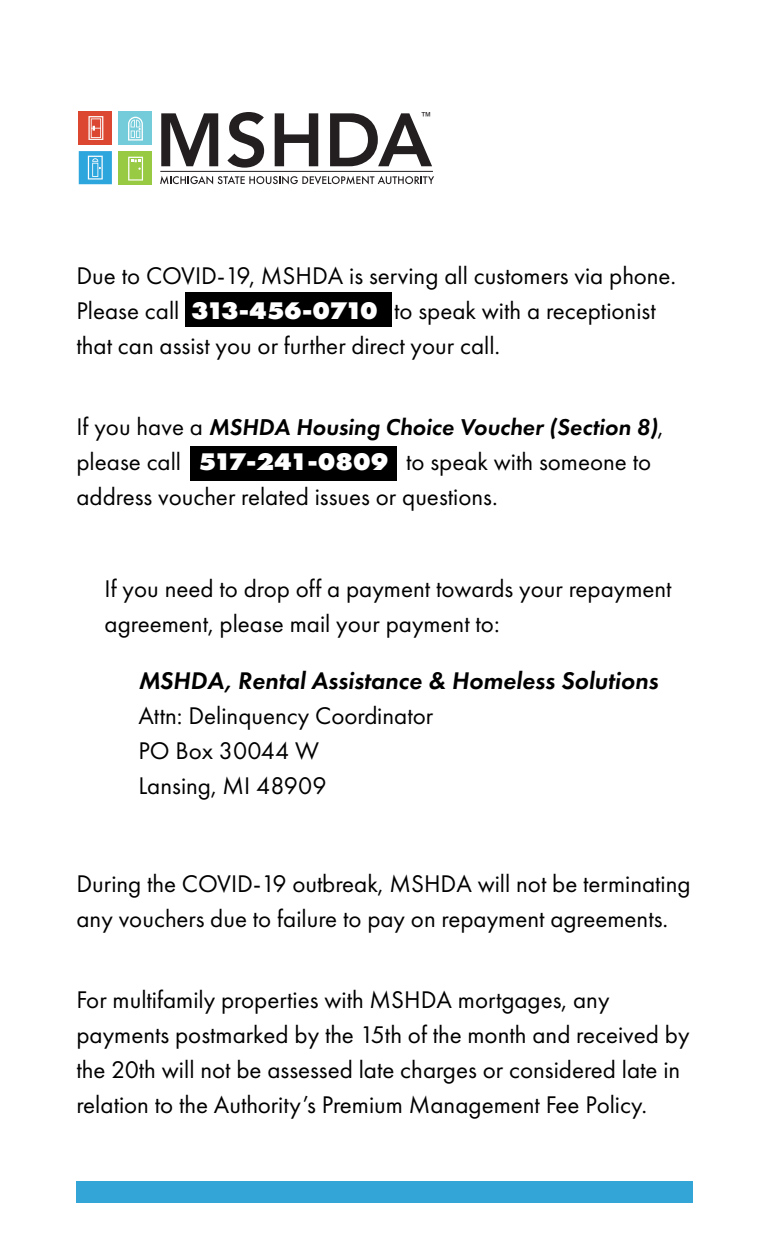
<style>
.page{position:relative;width:765px;height:1260px;background:#fff}
.page>*{position:absolute;margin:0;border:0;box-sizing:border-box;transform-origin:0 0}
.t1{font:25px/35px "Futura PT";color:#000}
.t2{font:italic 600 25px "Futura PT";color:#000}
.t3{font:italic 600 23.75px "Futura PT";color:#000}
.t4{font:11.12px "Arial";color:#231f20}
.s1{font-weight:800;color:#fff}
.s2{font-weight:400;font-style:normal;font-size:25px}
</style>
<div class="page">
<div style="left:186px;top:292px;width:206px;height:35px;background:#000"></div>
<div style="left:79px;top:111px;width:33px;height:33px;background:#db4731"></div>
<div style="left:119px;top:111px;width:33px;height:33px;background:#74cbd9"></div>
<div style="left:79px;top:151px;width:33px;height:33px;background:#2da5dd"></div>
<div style="left:119px;top:151px;width:33px;height:33px;background:#98ca43"></div>
<svg style="left:128px;top:117px;width:15px;height:24px"></svg>
<svg style="left:128px;top:157px;width:15px;height:24px"></svg>
<svg style="left:88px;top:156px;width:15px;height:23px"></svg>
<svg style="left:88px;top:116px;width:15px;height:24px"></svg>
<svg style="left:161px;top:113px;width:57px;height:53px"></svg>
<svg style="left:227px;top:112px;width:37px;height:56px"></svg>
<svg style="left:275px;top:113px;width:43px;height:53px"></svg>
<svg style="left:330px;top:113px;width:102px;height:53px"></svg>
<svg style="left:160px;top:176px;width:274px;height:9px"></svg>
<hr style="left:160px;top:171px;width:273px;height:1px;background:#231f20">
<div style="left:191px;top:446px;width:206px;height:34px;background:#000"></div>
<div style="left:77px;top:1181px;width:616px;height:22px;background:#33a5d6"></div>
<p class="t4" style="left:421px;top:108px;width:13px">™</p>
<p class="t1" style="left:77px;top:258px;width:601px">Due to COVID-19, MSHDA is serving all customers via phone.<br>Please call <span class="s1">313-456-0710</span> to speak with a receptionist that can assist you or further direct your call.</p>
<p class="t3" style="left:77px;top:412px;width:589px"><span class="s2">If you have a</span> MSHDA Housing Choice Voucher (Section 8)<span class="s2">,</span></p>
<p class="t1" style="left:77px;top:444px;width:576px">please call <span class="s1">517-241-0809</span> to speak with someone to address voucher related issues or questions.</p>
<p class="t1" style="left:105px;top:571px;width:568px">If you need to drop off a payment towards your repayment agreement, please mail your payment to:</p>
<p class="t2" style="left:138px;top:665px;width:521px">MSHDA, Rental Assistance &amp; Homeless Solutions</p>
<p class="t1" style="left:138px;top:698px;width:296px">Attn: Delinquency Coordinator</p>
<p class="t1" style="left:138px;top:733px;width:182px">PO Box 30044 W</p>
<p class="t1" style="left:138px;top:768px;width:190px">Lansing, MI 48909</p>
<p class="t1" style="left:77px;top:866px;width:616px">During the COVID-19 outbreak, MSHDA will not be terminating any vouchers due to failure to pay on repayment agreements.</p>
<p class="t1" style="left:77px;top:982px;width:615px">For multifamily properties with MSHDA mortgages, any payments postmarked by the 15th of the month and received by the 20th will not be assessed late charges or considered late in relation to the Authority’s Premium Management Fee Policy.</p>
</div>
